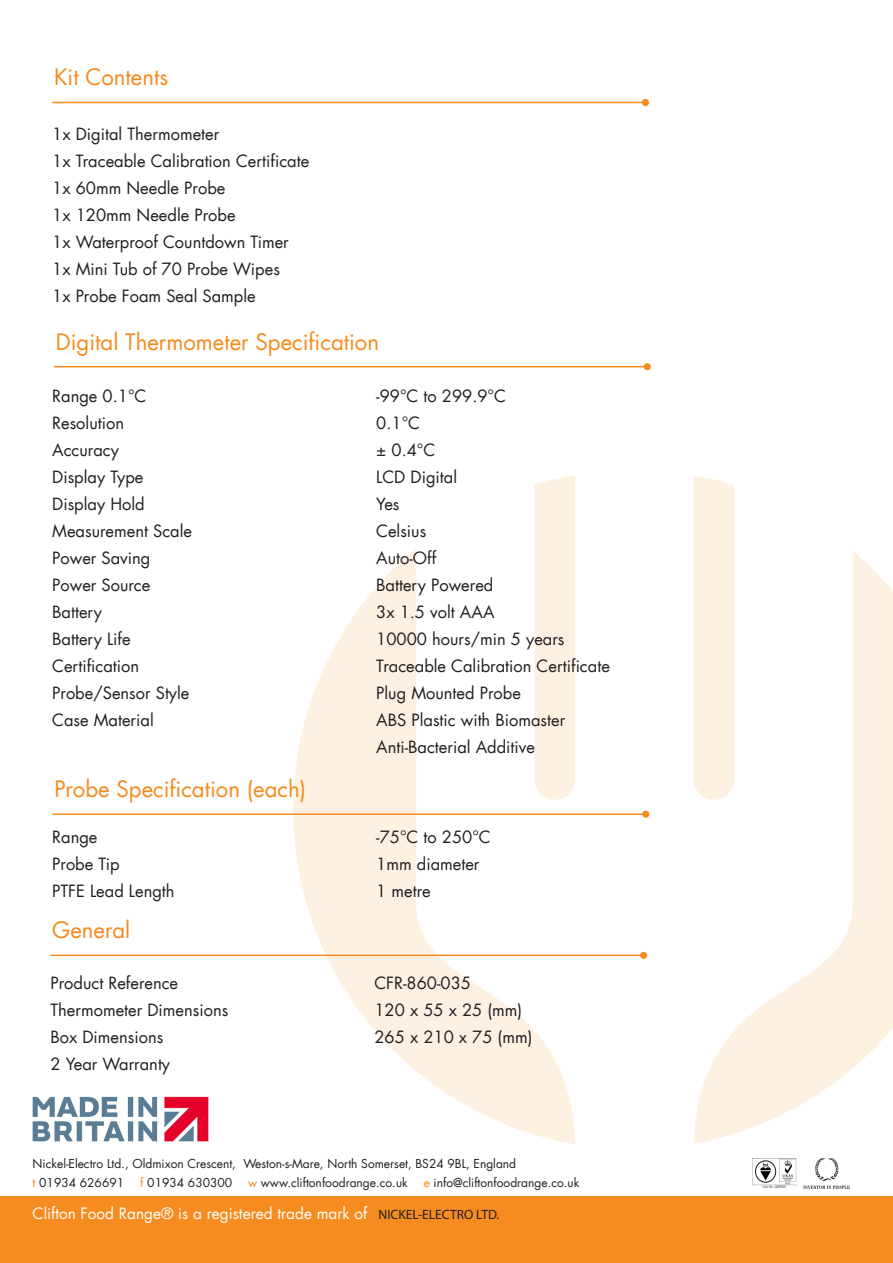
<style>
.page{position:relative;width:893px;height:1263px;background:#fff}
.page>*{position:absolute;margin:0;border:0;box-sizing:border-box;transform-origin:0 0}
.t1{font:22.2px "Futura LT";color:#f68b1f}
.t2{font:16.5px "Futura LT";color:#231f20}
.t3{font:15.45px "Futura LT";color:#fff}
.t4{font:13.5px "Myriad Pro";color:#231f20}
.t5{font:12px "Futura LT";color:#231f20}
.s1{color:#f68b1f}
</style>
<div class="page">
<img style="left:271px;top:475px;width:622px;height:695px">
<hr style="left:52px;top:102px;width:593px;height:1px;background:#f68b1f">
<div style="left:642px;top:99px;width:7px;height:7px;background:#f68b1f;border-radius:50%"></div>
<hr style="left:54px;top:366px;width:593px;height:1px;background:#f68b1f">
<div style="left:644px;top:363px;width:7px;height:7px;background:#f68b1f;border-radius:50%"></div>
<hr style="left:53px;top:813px;width:593px;height:2px;background:#f68b1f">
<div style="left:642px;top:811px;width:7px;height:7px;background:#f68b1f;border-radius:50%"></div>
<hr style="left:50px;top:955px;width:594px;height:1px;background:#f68b1f">
<div style="left:640px;top:952px;width:7px;height:7px;background:#f68b1f;border-radius:50%"></div>
<div style="left:0;top:1196px;width:893px;height:67px;background:#f68b1f"></div>
<img style="left:804px;top:1159px;width:45px;height:29px">
<img style="left:32px;top:1096px;width:177px;height:46px">
<img style="left:753px;top:1159px;width:44px;height:29px">
<p class="t1" style="left:54px;top:63px;width:116px">Kit Contents</p>
<p class="t2" style="left:52px;top:123px;width:169px">1x Digital Thermometer</p>
<p class="t2" style="left:52px;top:150px;width:259px">1x Traceable Calibration Certificate</p>
<p class="t2" style="left:52px;top:177px;width:175px">1x 60mm Needle Probe</p>
<p class="t2" style="left:52px;top:204px;width:185px">1x 120mm Needle Probe</p>
<p class="t2" style="left:52px;top:231px;width:238px">1x Waterproof Countdown Timer</p>
<p class="t2" style="left:52px;top:258px;width:229px">1x Mini Tub of 70 Probe Wipes</p>
<p class="t2" style="left:52px;top:285px;width:205px">1x Probe Foam Seal Sample</p>
<p class="t1" style="left:56px;top:327px;width:325px">Digital Thermometer Specification</p>
<p class="t2" style="left:52px;top:386px;width:96px">Range 0.1°C</p>
<p class="t2" style="left:376px;top:386px;width:131px">-99°C to 299.9°C</p>
<p class="t2" style="left:52px;top:413px;width:73px">Resolution</p>
<p class="t2" style="left:376px;top:413px;width:45px">0.1°C</p>
<p class="t2" style="left:52px;top:440px;width:68px">Accuracy</p>
<p class="t2" style="left:376px;top:440px;width:61px">± 0.4°C</p>
<p class="t2" style="left:52px;top:467px;width:93px">Display Type</p>
<p class="t2" style="left:376px;top:467px;width:82px">LCD Digital</p>
<p class="t2" style="left:52px;top:494px;width:94px">Display Hold</p>
<p class="t2" style="left:376px;top:494px;width:25px">Yes</p>
<p class="t2" style="left:52px;top:521px;width:141px">Measurement Scale</p>
<p class="t2" style="left:376px;top:521px;width:52px">Celsius</p>
<p class="t2" style="left:52px;top:548px;width:100px">Power Saving</p>
<p class="t2" style="left:376px;top:548px;width:61px">Auto-Off</p>
<p class="t2" style="left:52px;top:575px;width:100px">Power Source</p>
<p class="t2" style="left:376px;top:575px;width:119px">Battery Powered</p>
<p class="t2" style="left:52px;top:602px;width:51px">Battery</p>
<p class="t2" style="left:376px;top:602px;width:120px">3x 1.5 volt AAA</p>
<p class="t2" style="left:52px;top:629px;width:80px">Battery Life</p>
<p class="t2" style="left:376px;top:629px;width:190px">10000 hours/min 5 years</p>
<p class="t2" style="left:52px;top:656px;width:89px">Certification</p>
<p class="t2" style="left:376px;top:656px;width:235px">Traceable Calibration Certificate</p>
<p class="t2" style="left:52px;top:683px;width:139px">Probe/Sensor Style</p>
<p class="t2" style="left:376px;top:683px;width:146px">Plug Mounted Probe</p>
<p class="t2" style="left:52px;top:710px;width:103px">Case Material</p>
<p class="t2" style="left:376px;top:710px;width:190px">ABS Plastic with Biomaster</p>
<p class="t2" style="left:376px;top:737px;width:160px">Anti-Bacterial Additive</p>
<p class="t1" style="left:54px;top:775px;width:253px">Probe Specification (each)</p>
<p class="t2" style="left:52px;top:826px;width:47px">Range</p>
<p class="t2" style="left:376px;top:826px;width:116px">-75°C to 250°C</p>
<p class="t2" style="left:52px;top:853px;width:69px">Probe Tip</p>
<p class="t2" style="left:376px;top:853px;width:105px">1mm diameter</p>
<p class="t2" style="left:52px;top:880px;width:124px">PTFE Lead Length</p>
<p class="t2" style="left:376px;top:880px;width:56px">1 metre</p>
<p class="t1" style="left:52px;top:916px;width:80px">General</p>
<p class="t2" style="left:50px;top:972px;width:129px">Product Reference</p>
<p class="t2" style="left:374px;top:972px;width:98px">CFR-860-035</p>
<p class="t2" style="left:50px;top:999px;width:179px">Thermometer Dimensions</p>
<p class="t2" style="left:374px;top:999px;width:149px">120 x 55 x 25 (mm)</p>
<p class="t2" style="left:50px;top:1026px;width:114px">Box Dimensions</p>
<p class="t2" style="left:374px;top:1026px;width:159px">265 x 210 x 75 (mm)</p>
<p class="t2" style="left:50px;top:1053px;width:121px">2 Year Warranty</p>
<p class="t5" style="left:33px;top:1155px;width:485px">Nickel-Electro Ltd., Oldmixon Crescent, Weston-s-Mare, North Somerset, BS24 9BL, England</p>
<p class="t5" style="left:33px;top:1175px;width:93px"><span class="s1">t</span> 01934 626691</p>
<p class="t5" style="left:140px;top:1175px;width:93px"><span class="s1">f</span> 01934 630300</p>
<p class="t5" style="left:248px;top:1175px;width:161px"><span class="s1">w</span> www.cliftonfoodrange.co.uk</p>
<p class="t5" style="left:424px;top:1175px;width:157px"><span class="s1">e</span> info@cliftonfoodrange.co.uk</p>
<p class="t3" style="left:33px;top:1203px;width:336px">Clifton Food Range® is a registered trade mark of</p>
<p class="t4" style="left:379px;top:1206px;width:122px">NICKEL-ELECTRO LTD.</p>
</div>
